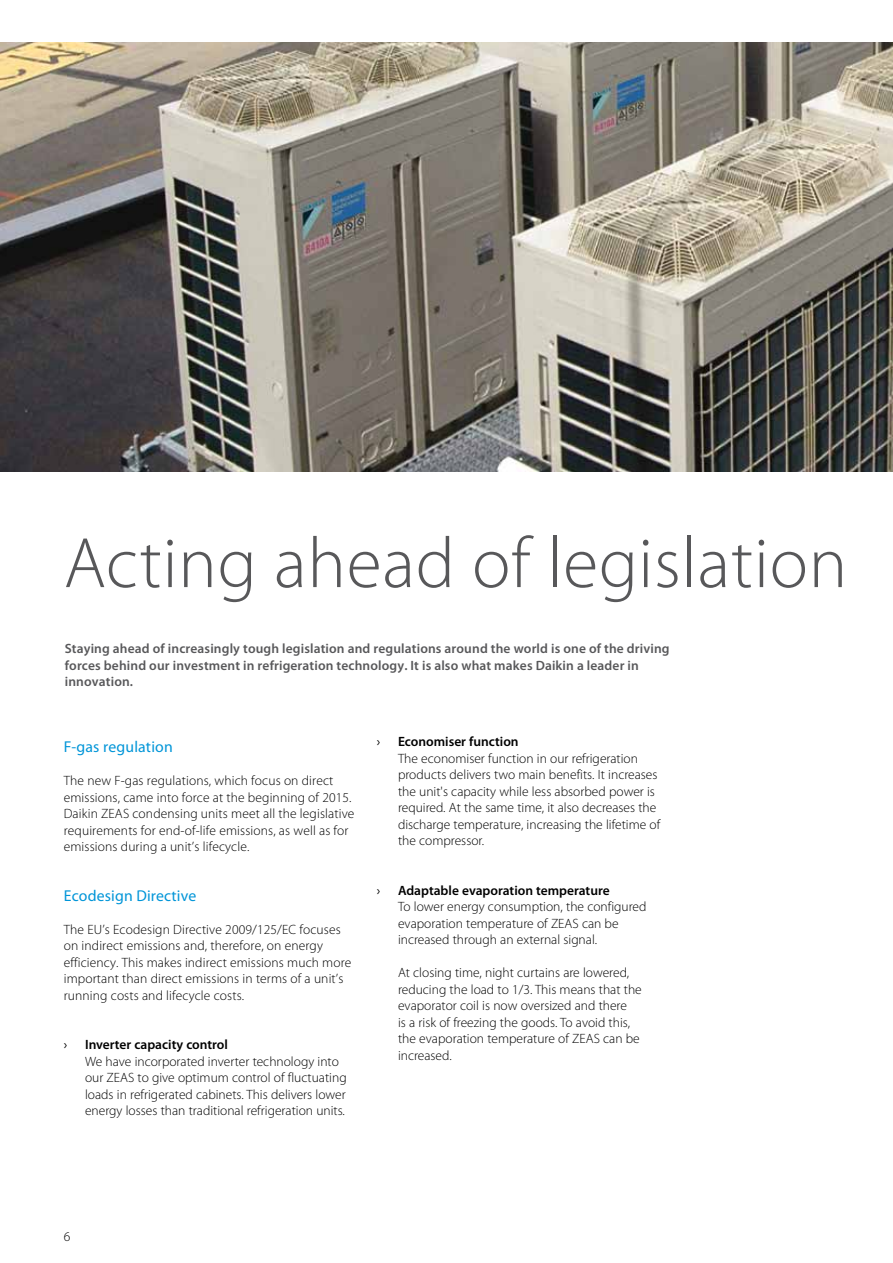
<style>
.page{position:relative;width:893px;height:1263px;background:#fff}
.page>*{position:absolute;margin:0;border:0;box-sizing:border-box;transform-origin:0 0}
.t1{font:300 72px "Myriad Pro";letter-spacing:.01em;color:#58585a}
.t2{font:15.75px "Myriad Pro";letter-spacing:.01em;color:#0095d8}
.t3{font:300 13.5px/16.5px "Myriad Pro";color:#000}
.t4{font:600 13.5px/16.5px "Myriad Pro";letter-spacing:.01em;color:#58585a}
.t5{font:600 13.5px "Myriad Pro";color:#000}
.t6{font:13.5px "Myriad Pro";color:#000}
</style>
<div class="page">
<img style="left:0;top:43px;width:893px;height:429px">
<h1 class="t1" style="left:64px;top:523px;width:785px">Acting ahead of legislation</h1>
<p class="t4" style="left:65px;top:640px;width:606px">Staying ahead of increasingly tough legislation and regulations around the world is one of the driving forces behind our investment in refrigeration technology. It is also what makes Daikin a leader in innovation.</p>
<p class="t2" style="left:64px;top:738px;width:110px">F-gas regulation</p>
<p class="t3" style="left:64px;top:772px;width:292px">The new F-gas regulations, which focus on direct emissions, came into force at the beginning of 2015.<br>Daikin ZEAS condensing units meet all the legislative requirements for end-of-life emissions, as well as for emissions during a unit’s lifecycle.</p>
<p class="t2" style="left:64px;top:887px;width:134px">Ecodesign Directive</p>
<p class="t3" style="left:64px;top:921px;width:289px">The EU’s Ecodesign Directive 2009/125/EC focuses on indirect emissions and, therefore, on energy efficiency. This makes indirect emissions much more important than direct emissions in terms of a unit’s running costs and lifecycle costs.</p>
<p class="t6" style="left:64px;top:1037px;width:5px">›</p>
<p class="t5" style="left:85px;top:1037px;width:144px">Inverter capacity control</p>
<p class="t3" style="left:85px;top:1053px;width:263px">We have incorporated inverter technology into our ZEAS to give optimum control of fluctuating loads in refrigerated cabinets. This delivers lower energy losses than traditional refrigeration units.</p>
<p class="t6" style="left:377px;top:734px;width:5px">›</p>
<p class="t5" style="left:398px;top:734px;width:122px">Economiser function</p>
<p class="t3" style="left:398px;top:750px;width:264px">The economiser function in our refrigeration products delivers two main benefits. It increases the unit's capacity while less absorbed power is required. At the same time, it also decreases the discharge temperature, increasing the lifetime of the compressor.</p>
<p class="t6" style="left:377px;top:883px;width:5px">›</p>
<p class="t5" style="left:398px;top:883px;width:213px">Adaptable evaporation temperature</p>
<p class="t3" style="left:398px;top:899px;width:250px">To lower energy consumption, the configured evaporation temperature of ZEAS can be increased through an external signal.</p>
<p class="t3" style="left:398px;top:965px;width:245px">At closing time, night curtains are lowered, reducing the load to 1/3. This means that the evaporator coil is now oversized and there<br>is a risk of freezing the goods. To avoid this, the evaporation temperature of ZEAS can be increased.</p>
<p class="t3" style="left:64px;top:1228px;width:8px">6</p>
</div>
